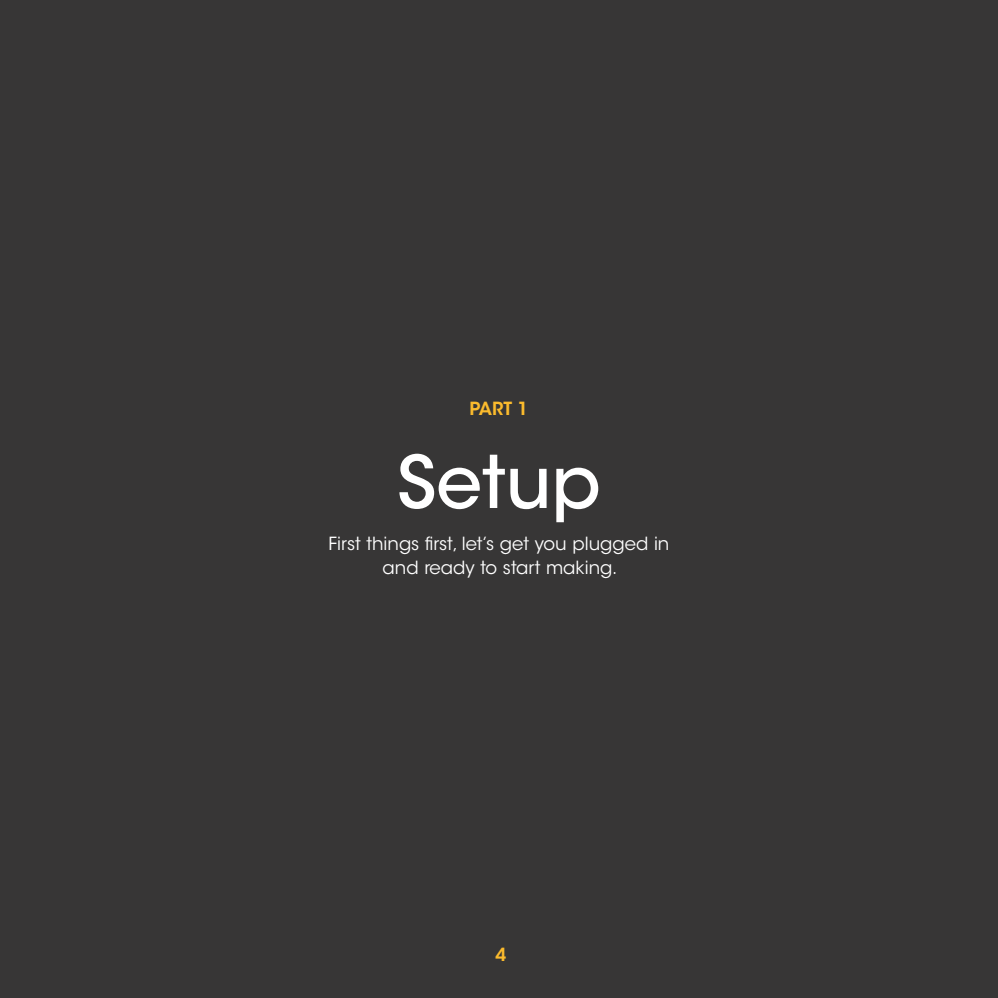
<style>
.page{position:relative;width:998px;height:998px;background:#373636}
.page>*{position:absolute;margin:0;border:0;box-sizing:border-box;transform-origin:0 0}
.t1{font:500 72px "ITC Avant Garde Std";color:#fff}
.t2{font:18px/24px "ITC Avant Garde Std";color:#fff;text-align:center}
.t3{font:600 18px "ITC Avant Garde Std";color:#fbbb2d}
</style>
<div class="page">
<p class="t3" style="left:469px;top:397px;width:60px">PART 1</p>
<h1 class="t1" style="left:397px;top:437px;width:205px">Setup</h1>
<p class="t2" style="left:328px;top:532px;width:342px">First things first, let’s get you plugged in and ready to start making.</p>
<p class="t3" style="left:495px;top:943px;width:12px">4</p>
</div>
